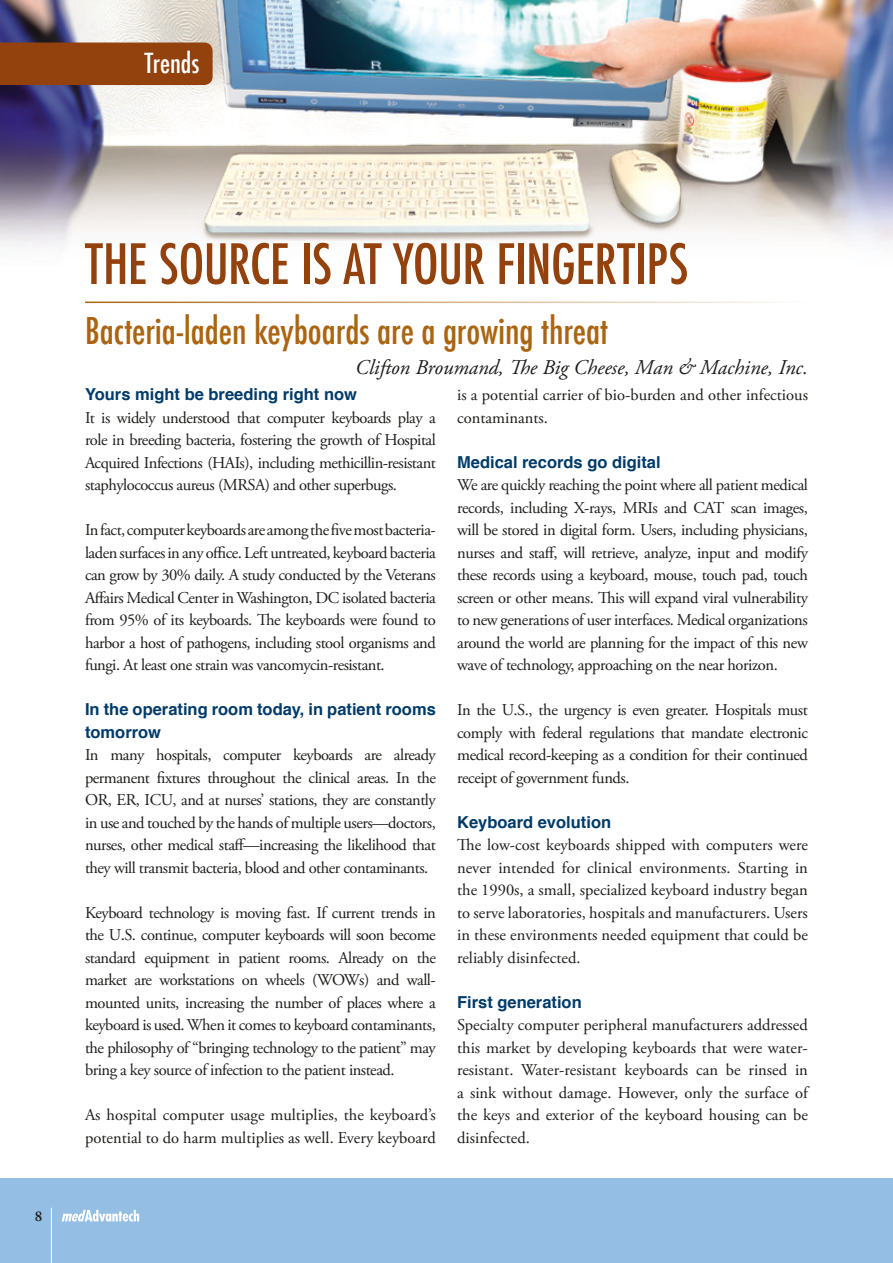
<style>
.page{position:relative;width:893px;height:1263px;background:#fff}
.page>*{position:absolute;margin:0;border:0;box-sizing:border-box;transform-origin:0 0}
.t1{font:500 condensed 54px "Futura";letter-spacing:-.01em;color:#93420d}
.t2{font:500 condensed 36px "Futura";letter-spacing:-.005em;color:#ab6512}
.t3{font:500 condensed 27px "Futura";color:#fff}
.t4{font:italic 21px "Adobe Garamond Pro";color:#1c1c1a}
.t5{font:16.5px/22.5px "Adobe Garamond Pro";letter-spacing:-.025em;color:#1c1c1a;text-align:justify}
.t6{font:16.5px/22.5px "Adobe Garamond Pro";color:#1c1c1a}
.t7{font:700 16.5px/22.5px "Helvetica";color:#003b69}
.t8{font:600 15px "Adobe Garamond Pro";color:#1c1c1a}
</style>
<div class="page">
<div style="left:0;top:1178px;width:893px;height:85px;background:#94bee4"></div>
<hr style="left:51px;top:1208px;width:1px;height:55px;background:#fff">
<svg style="left:62px;top:1210px;width:77px;height:11px"></svg>
<img style="left:0;top:0;width:893px;height:304px">
<div style="left:0;top:43px;width:213px;height:42px;background:#93420d"></div>
<hr style="left:85px;top:302px;width:723px;height:1px;background:#ab6512">
<h3 class="t3" style="left:145px;top:46px;width:56px">Trends</h3>
<p class="t8" style="left:35px;top:1207px;width:9px">8</p>
<h1 class="t1" style="left:85px;top:229px;width:582px">THE SOURCE IS AT YOUR FINGERTIPS</h1>
<h2 class="t2" style="left:85px;top:308px;width:525px">Bacteria-laden keyboards are a growing threat</h2>
<p class="t4" style="left:355px;top:354px;width:454px">Clifton Broumand, The Big Cheese, Man &amp; Machine, Inc.</p>
<p class="t7" style="left:85px;top:383px;width:273px">Yours might be breeding right now</p>
<p class="t5" style="left:85px;top:407px;width:352px">It is widely understood that computer keyboards play a role in breeding bacteria, fostering the growth of Hospital Acquired Infections (HAIs), including methicillin-resistant staphylococcus aureus (MRSA) and other superbugs.</p>
<p class="t5" style="left:85px;top:519px;width:352px">In fact, computer keyboards are among the five most bacteria&shy;laden surfaces in any office. Left untreated, keyboard bacteria can grow by 30% daily. A study conducted by the Veterans Affairs Medical Center in Washington, DC isolated bacteria from 95% of its keyboards. The keyboards were found to harbor a host of pathogens, including stool organisms and fungi. At least one strain was vancomycin-resistant.</p>
<p class="t7" style="left:85px;top:698px;width:352px">In the operating room today, in patient rooms tomorrow</p>
<p class="t5" style="left:85px;top:744px;width:352px">In many hospitals, computer keyboards are already permanent fixtures throughout the clinical areas. In the OR, ER, ICU, and at nurses’ stations, they are constantly in use and touched by the hands of multiple users—doctors, nurses, other medical staff—increasing the likelihood that they will transmit bacteria, blood and other contaminants.</p>
<p class="t5" style="left:85px;top:902px;width:352px">Keyboard technology is moving fast. If current trends in the U.S. continue, computer keyboards will soon become standard equipment in patient rooms. Already on the market are workstations on wheels (WOWs) and wall&shy;mounted units, increasing the number of places where a keyboard is used. When it comes to keyboard contaminants, the philosophy of “bringing technology to the patient” may bring a key source of infection to the patient instead.</p>
<p class="t6" style="left:85px;top:1104px;width:352px">As hospital computer usage multiplies, the keyboard’s potential to do harm multiplies as well. Every keyboard</p>
<p class="t6" style="left:457px;top:384px;width:352px">is a potential carrier of bio-burden and other infectious contaminants.</p>
<p class="t7" style="left:457px;top:451px;width:205px">Medical records go digital</p>
<p class="t5" style="left:457px;top:474px;width:352px">We are quickly reaching the point where all patient medical records, including X-rays, MRIs and CAT scan images, will be stored in digital form. Users, including physicians, nurses and staff, will retrieve, analyze, input and modify these records using a keyboard, mouse, touch pad, touch screen or other means. This will expand viral vulnerability to new generations of user interfaces. Medical organizations around the world are planning for the impact of this new wave of technology, approaching on the near horizon.</p>
<p class="t5" style="left:457px;top:699px;width:352px">In the U.S., the urgency is even greater. Hospitals must comply with federal regulations that mandate electronic medical record-keeping as a condition for their continued receipt of government funds.</p>
<p class="t7" style="left:457px;top:811px;width:156px">Keyboard evolution</p>
<p class="t5" style="left:457px;top:834px;width:352px">The low-cost keyboards shipped with computers were never intended for clinical environments. Starting in the 1990s, a small, specialized keyboard industry began to serve laboratories, hospitals and manufacturers. Users in these environments needed equipment that could be reliably disinfected.</p>
<p class="t7" style="left:457px;top:991px;width:126px">First generation</p>
<p class="t5" style="left:457px;top:1014px;width:352px">Specialty computer peripheral manufacturers addressed this market by developing keyboards that were water&shy;resistant. Water-resistant keyboards can be rinsed in a sink without damage. However, only the surface of the keys and exterior of the keyboard housing can be disinfected.</p>
</div>
